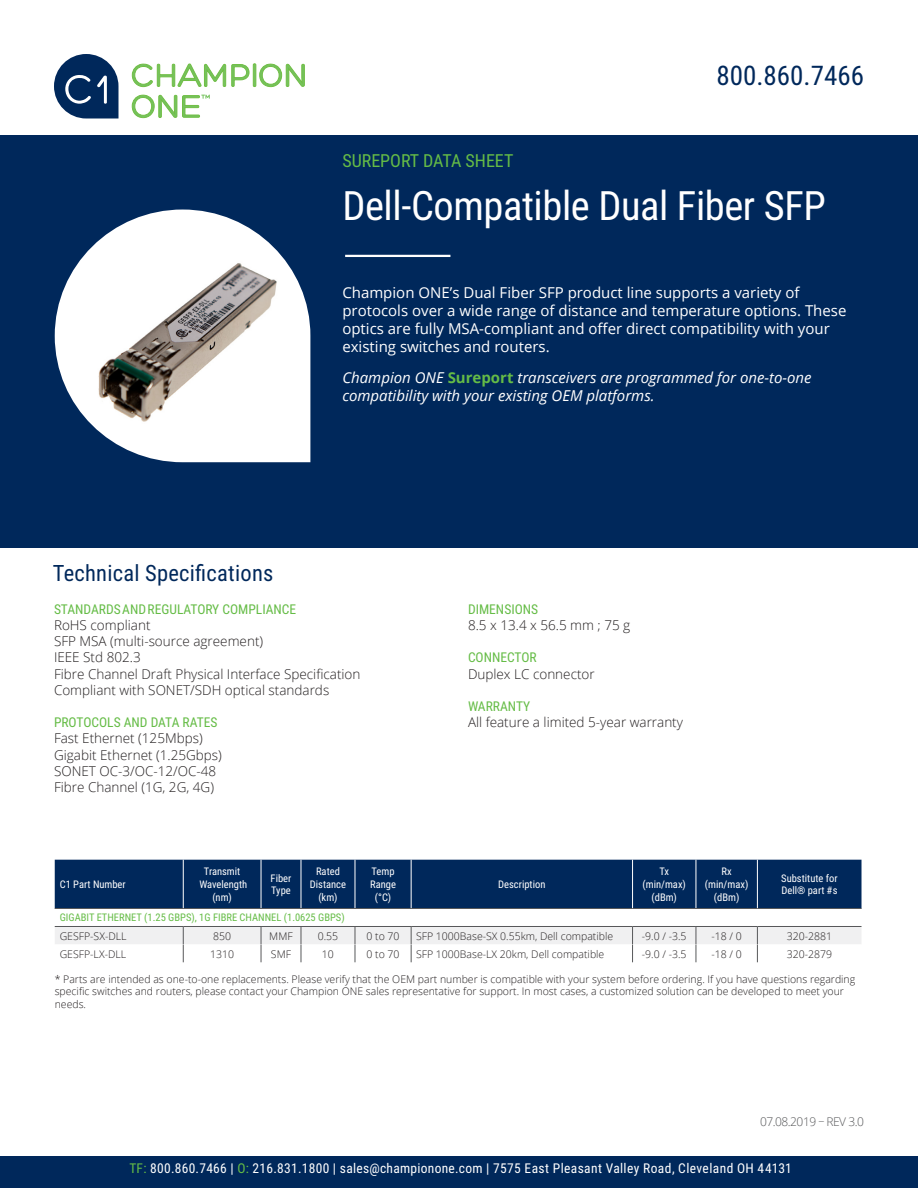
<style>
.page{position:relative;width:918px;height:1188px;background:#fff}
.page>*{position:absolute;margin:0;border:0;box-sizing:border-box;transform-origin:0 0}
.t1{font:40.5px "Roboto Condensed";letter-spacing:-.01em;color:#fff}
.t2{font:27px "Roboto Condensed";color:#00285b}
.t3{font:22.5px "Roboto Condensed";letter-spacing:.01em;color:#00285b}
.t4{font:18px "Roboto Condensed";color:#65bc46}
.Intro_Challenge_Text{font:15px/18px "Open Sans";color:#fff}
.Intro_Challenge_Text-2{font:italic 15px/18px "Open Sans";color:#fff}
.t5{font:300 13.5px "Open Sans";color:#231f20}
.t6{font:13.5px "Roboto Condensed";letter-spacing:.02em;color:#fff}
.t7{font:13.5px "Roboto Condensed";color:#65bc46}
.t8{font:300 12px "Open Sans";letter-spacing:-.04em;color:#57585a}
.t9{font:300 10.5px/12.6px "Open Sans";color:#231f20}
.t10{font:10.5px/12.6px "Roboto Condensed";color:#fff;text-align:center}
.t11{font:10.5px "Roboto Condensed";color:#65bc46}
.s1{font-weight:700;font-style:normal;color:#65bc46}
.s2{color:#65bc46}
</style>
<div class="page">
<svg style="left:132px;top:63px;width:173px;height:24px"></svg>
<svg style="left:132px;top:94px;width:78px;height:24px"></svg>
<svg style="left:54px;top:54px;width:65px;height:65px"></svg>
<div style="left:0;top:135px;width:918px;height:413px;background:#00285b"></div>
<svg style="left:55px;top:210px;width:255px;height:252px;fill:#fff"></svg>
<hr style="left:345px;top:255px;width:105px;height:2px;background:#fff">
<div style="left:0;top:1157px;width:918px;height:31px;background:#00285b"></div>
<img style="left:96px;top:259px;width:184px;height:165px">
<div style="left:55px;top:860px;width:807px;height:48px;background:#00285b"></div>
<hr style="left:183px;top:860px;width:1px;height:48px;background:#fff">
<hr style="left:261px;top:860px;width:1px;height:48px;background:#fff">
<hr style="left:301px;top:860px;width:1px;height:48px;background:#fff">
<hr style="left:355px;top:860px;width:1px;height:48px;background:#fff">
<hr style="left:411px;top:860px;width:1px;height:48px;background:#fff">
<hr style="left:632px;top:860px;width:1px;height:48px;background:#fff">
<hr style="left:696px;top:860px;width:1px;height:48px;background:#fff">
<hr style="left:757px;top:860px;width:1px;height:48px;background:#fff">
<hr style="left:55px;top:908px;width:128px;height:1px;background:#57585a">
<hr style="left:183px;top:908px;width:78px;height:1px;background:#57585a">
<hr style="left:261px;top:908px;width:40px;height:1px;background:#57585a">
<hr style="left:301px;top:908px;width:54px;height:1px;background:#57585a">
<hr style="left:355px;top:908px;width:56px;height:1px;background:#57585a">
<hr style="left:411px;top:908px;width:222px;height:1px;background:#57585a">
<hr style="left:633px;top:908px;width:63px;height:1px;background:#57585a">
<hr style="left:696px;top:908px;width:61px;height:1px;background:#57585a">
<hr style="left:757px;top:908px;width:105px;height:1px;background:#57585a">
<svg style="left:55px;top:926px;width:807px;height:36px"></svg>
<p class="t4" style="left:342px;top:148px;width:173px">SUREPORT DATA SHEET</p>
<h2 class="t2" style="left:717px;top:56px;width:149px">800.860.7466</h2>
<p class="t1" style="left:342px;top:178px;width:485px">Dell-Compatible Dual Fiber SFP</p>
<p class="t3" style="left:53px;top:557px;width:222px">Technical Specifications</p>
<p class="Intro_Challenge_Text" style="left:342px;top:283px;width:506px">Champion ONE’s Dual Fiber SFP product line supports a variety of protocols over a wide range of distance and temperature options. These optics are fully MSA-compliant and offer direct compatibility with your existing switches and routers.</p>
<p class="Intro_Challenge_Text-2" style="left:342px;top:369px;width:471px">Champion ONE <span class="s1">Sureport</span> transceivers are programmed for one-to-one compatibility with your existing OEM platforms.</p>
<p class="t7" style="left:54px;top:600px;width:244px">STANDARDS AND REGULATORY COMPLIANCE</p>
<p class="t5" style="left:54px;top:616px;width:98px">RoHS compliant</p>
<p class="t5" style="left:54px;top:632px;width:211px">SFP MSA (multi-source agreement)</p>
<p class="t5" style="left:54px;top:648px;width:88px">IEEE Std 802.3</p>
<p class="t5" style="left:54px;top:665px;width:308px">Fibre Channel Draft Physical Interface Specification</p>
<p class="t5" style="left:54px;top:681px;width:277px">Compliant with SONET/SDH optical standards</p>
<p class="t7" style="left:54px;top:713px;width:165px">PROTOCOLS AND DATA RATES</p>
<p class="t5" style="left:54px;top:729px;width:150px">Fast Ethernet (125Mbps)</p>
<p class="t5" style="left:54px;top:746px;width:169px">Gigabit Ethernet (1.25Gbps)</p>
<p class="t5" style="left:54px;top:762px;width:164px">SONET OC-3/OC-12/OC-48</p>
<p class="t5" style="left:54px;top:778px;width:162px">Fibre Channel (1G, 2G, 4G)</p>
<p class="t7" style="left:468px;top:600px;width:72px">DIMENSIONS</p>
<p class="t5" style="left:468px;top:616px;width:164px">8.5 x 13.4 x 56.5 mm ; 75 g</p>
<p class="t7" style="left:468px;top:648px;width:70px">CONNECTOR</p>
<p class="t5" style="left:468px;top:665px;width:128px">Duplex LC connector</p>
<p class="t7" style="left:468px;top:697px;width:64px">WARRANTY</p>
<p class="t5" style="left:468px;top:713px;width:217px">All feature a limited 5-year warranty</p>
<p class="t10" style="left:60px;top:878px;width:68px">C1 Part Number</p>
<p class="t10" style="left:204px;top:865px;width:38px">Transmit</p>
<p class="t10" style="left:199px;top:878px;width:49px">Wavelength (nm)</p>
<p class="t10" style="left:271px;top:871px;width:22px">Fiber</p>
<p class="t10" style="left:271px;top:884px;width:21px">Type</p>
<p class="t10" style="left:310px;top:865px;width:38px">Rated<br>Distance</p>
<p class="t10" style="left:318px;top:890px;width:21px">(km)</p>
<p class="t10" style="left:370px;top:865px;width:27px;text-align:left">Temp<br>Range</p>
<p class="t10" style="left:375px;top:890px;width:18px">(°C)</p>
<p class="t10" style="left:498px;top:878px;width:49px">Description</p>
<p class="t10" style="left:659px;top:865px;width:11px">Tx</p>
<p class="t10" style="left:643px;top:878px;width:45px">(min/max) (dBm)</p>
<p class="t10" style="left:722px;top:865px;width:12px">Rx</p>
<p class="t10" style="left:705px;top:878px;width:45px">(min/max)</p>
<p class="t10" style="left:714px;top:890px;width:27px">(dBm)</p>
<p class="t10" style="left:781px;top:871px;width:58px;text-align:left">Substitute for<br>Dell® part #s</p>
<p class="t11" style="left:60px;top:910px;width:287px">GIGABIT ETHERNET (1.25 GBPS), 1G FIBRE CHANNEL (1.0625 GBPS)</p>
<p class="t9" style="left:60px;top:929px;width:68px">GESFP-SX-DLL</p>
<p class="t9" style="left:213px;top:929px;width:19px">850</p>
<p class="t9" style="left:269px;top:929px;width:25px">MMF</p>
<p class="t9" style="left:318px;top:929px;width:22px">0.55</p>
<p class="t9" style="left:367px;top:929px;width:35px">0 to 70</p>
<p class="t9" style="left:416px;top:929px;width:199px">SFP 1000Base-SX 0.55km, Dell compatible</p>
<p class="t9" style="left:642px;top:929px;width:46px">-9.0 / -3.5</p>
<p class="t9" style="left:711px;top:929px;width:32px">-18 / 0</p>
<p class="t9" style="left:787px;top:929px;width:47px">320-2881</p>
<p class="t9" style="left:60px;top:947px;width:68px">GESFP-LX-DLL</p>
<p class="t9" style="left:210px;top:947px;width:25px">1310</p>
<p class="t9" style="left:271px;top:947px;width:22px">SMF</p>
<p class="t9" style="left:322px;top:947px;width:13px">10</p>
<p class="t9" style="left:367px;top:947px;width:35px">0 to 70</p>
<p class="t9" style="left:416px;top:947px;width:190px">SFP 1000Base-LX 20km, Dell compatible</p>
<p class="t9" style="left:642px;top:947px;width:46px">-9.0 / -3.5</p>
<p class="t9" style="left:711px;top:947px;width:32px">-18 / 0</p>
<p class="t9" style="left:787px;top:947px;width:47px">320-2879</p>
<p class="t9" style="left:55px;top:973px;width:802px">* Parts are intended as one-to-one replacements. Please verify that the OEM part number is compatible with your system before ordering. If you have questions regarding specific switches and routers, please contact your Champion ONE sales representative for support. In most cases, a customized solution can be developed to meet your needs.</p>
<p class="t8" style="left:760px;top:1114px;width:105px">07.08.2019 – REV 3.0</p>
<p class="t6" style="left:129px;top:1159px;width:664px"><span class="s2">TF:</span> 800.860.7466 | <span class="s2">O:</span> 216.831.1800 | sales@championone.com | 7575 East Pleasant Valley Road, Cleveland OH 44131</p>
</div>
